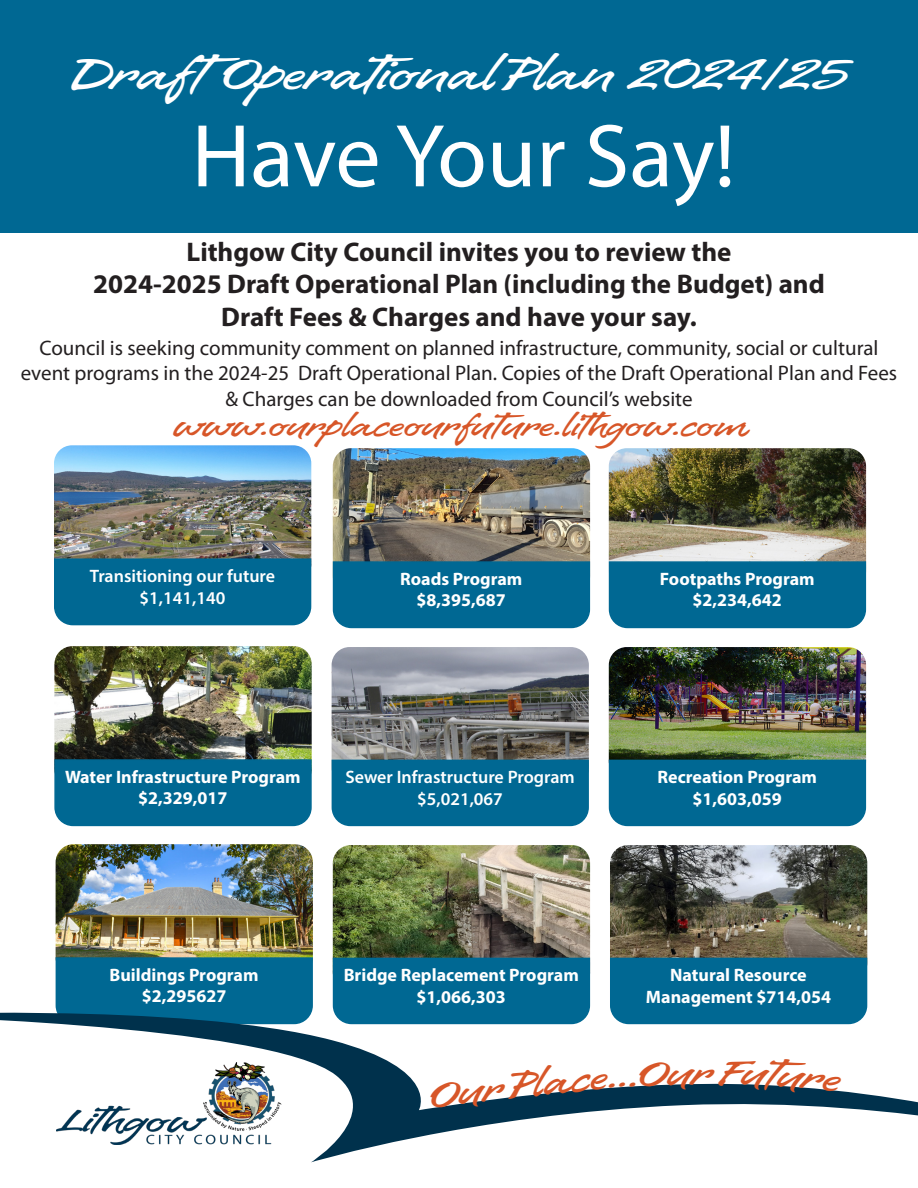
<style>
.page{position:relative;width:918px;height:1188px;background:#fff}
.page>*{position:absolute;margin:0;border:0;box-sizing:border-box;transform-origin:0 0}
.t1{font:90px "Myriad Pro";letter-spacing:-.005em;color:#fff}
.t2{font:45px "Pronto";color:#fff}
.t3{font:30px "Pronto";color:#d75628}
.Lead_Paragraph{font:700 27px "Myriad Pro";color:#231f20}
.t4{font:21px/25.2px "Myriad Pro";color:#231f20;text-align:center}
.t5{font:700 18px "Myriad Pro";color:#fff}
.t6{font:600 18px "Myriad Pro";color:#fff}
</style>
<div class="page">
<div style="left:0;top:0;width:918px;height:232px;background:#006893"></div>
<img style="left:54px;top:445px;width:257px;height:113px">
<div style="left:54px;top:558px;width:258px;height:68px;background:#006893"></div>
<img style="left:333px;top:448px;width:257px;height:113px">
<div style="left:332px;top:561px;width:259px;height:68px;background:#006893"></div>
<img style="left:609px;top:448px;width:257px;height:113px">
<div style="left:608px;top:561px;width:259px;height:68px;background:#006893"></div>
<img style="left:54px;top:646px;width:258px;height:113px">
<div style="left:54px;top:759px;width:258px;height:68px;background:#006893"></div>
<img style="left:332px;top:647px;width:257px;height:112px">
<div style="left:331px;top:759px;width:258px;height:68px;background:#006893"></div>
<img style="left:609px;top:647px;width:257px;height:112px">
<div style="left:608px;top:759px;width:259px;height:68px;background:#006893"></div>
<img style="left:56px;top:844px;width:257px;height:113px">
<div style="left:55px;top:957px;width:258px;height:44px;background:#006893"></div>
<img style="left:333px;top:845px;width:257px;height:112px">
<div style="left:332px;top:957px;width:259px;height:44px;background:#006893"></div>
<img style="left:610px;top:845px;width:257px;height:112px">
<div style="left:610px;top:957px;width:258px;height:44px;background:#006893"></div>
<svg style="left:0;top:1001px;width:918px;height:161px"></svg>
<svg style="left:429px;top:1058px;width:412px;height:51px"></svg>
<p class="t2" style="left:71px;top:46px;width:777px">DraftOperational Plan 2024/25</p>
<p class="t1" style="left:192px;top:101px;width:545px">Have Your Say!</p>
<p class="Lead_Paragraph" style="left:187px;top:234px;width:546px">Lithgow City Council invites you to review the</p>
<p class="Lead_Paragraph" style="left:93px;top:267px;width:733px">2024-2025 Draft Operational Plan (including the Budget) and</p>
<p class="Lead_Paragraph" style="left:221px;top:299px;width:477px">Draft Fees &amp; Charges and have your say.</p>
<p class="t4" style="left:21px;top:335px;width:878px">Council is seeking community comment on planned infrastructure, community, social or cultural event programs in the 2024-25 Draft Operational Plan. Copies of the Draft Operational Plan and Fees &amp; Charges can be downloaded from Council’s website</p>
<p class="t3" style="left:173px;top:407px;width:576px">www.ourplaceourfuture.lithgow.com</p>
<p class="t6" style="left:90px;top:564px;width:187px">Transitioning our future</p>
<p class="t6" style="left:140px;top:586px;width:87px">$1,141,140</p>
<p class="t5" style="left:400px;top:567px;width:124px">Roads Program</p>
<p class="t5" style="left:417px;top:589px;width:91px">$8,395,687</p>
<p class="t5" style="left:660px;top:567px;width:156px">Footpaths Program</p>
<p class="t5" style="left:693px;top:589px;width:91px">$2,234,642</p>
<p class="t5" style="left:65px;top:765px;width:237px">Water Infrastructure Program</p>
<p class="t5" style="left:138px;top:787px;width:91px">$2,329,017</p>
<p class="t6" style="left:345px;top:766px;width:231px">Sewer Infrastructure Program</p>
<p class="t6" style="left:417px;top:787px;width:87px">$5,021,067</p>
<p class="t5" style="left:658px;top:765px;width:161px">Recreation Program</p>
<p class="t5" style="left:693px;top:787px;width:91px">$1,603,059</p>
<p class="t5" style="left:110px;top:963px;width:151px">Buildings Program</p>
<p class="t5" style="left:142px;top:985px;width:86px">$2,295627</p>
<p class="t5" style="left:344px;top:963px;width:237px">Bridge Replacement Program</p>
<p class="t5" style="left:417px;top:985px;width:91px">$1,066,303</p>
<p class="t5" style="left:670px;top:963px;width:138px">Natural Resource</p>
<p class="t5" style="left:646px;top:985px;width:187px">Management $714,054</p>
</div>
